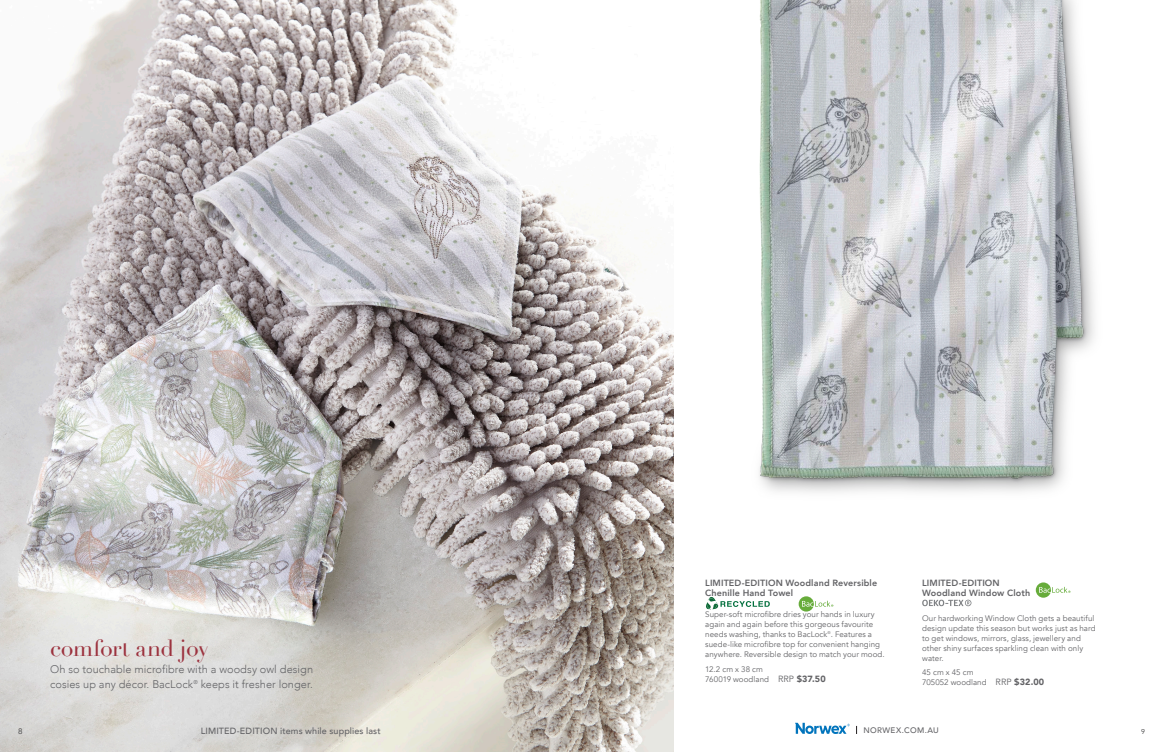
<style>
.page{position:relative;width:1163px;height:752px;background:#fff}
.page>*{position:absolute;margin:0;border:0;box-sizing:border-box;transform-origin:0 0}
.Headline_Center_-_Di{font:23px "Didot";letter-spacing:-.025em;color:#9c323e}
.Subhead_Left_-_Aveni{font:300 11px/15px "Avenir";letter-spacing:.005em;color:#636366}
.Product_Name___Aveni{font:800 9px/10px "Avenir";letter-spacing:.015em;color:#636366}
.t1{font:500 9px "Avenir";letter-spacing:.01em;color:#636366}
.Product_Description{font:8px/10px "Avenir";letter-spacing:.005em;color:#636366}
.Size_Color_SKU_Price{font:8px/10px "Avenir";letter-spacing:.005em;color:#636366}
.t2{font:500 8px "Avenir";letter-spacing:.045em;color:#636366}
.t3{font:8px "Avenir";color:#3e3e3f}
.t4{font:7px "Avenir";color:#3e3e3f}
.s1{font-size:9px}
.s2{font-weight:900;font-size:9px}
</style>
<div class="page">
<img style="left:0;top:0;width:673px;height:751px">
<img style="left:759px;top:0;width:336px;height:493px">
<svg style="left:795px;top:722px;width:54px;height:11px"></svg>
<svg style="left:798px;top:596px;width:35px;height:15px"></svg>
<svg style="left:706px;top:597px;width:63px;height:12px"></svg>
<svg style="left:1035px;top:582px;width:35px;height:15px"></svg>
<svg style="left:922px;top:599px;width:49px;height:7px"></svg>
<p class="Headline_Center_-_Di" style="left:50px;top:633px;width:160px">comfort and joy</p>
<p class="Subhead_Left_-_Aveni" style="left:50px;top:661px;width:264px">Oh so touchable microfibre with a woodsy owl design cosies up any décor. BacLock<sup>®</sup> keeps it fresher longer.</p>
<p class="Product_Name___Aveni" style="left:705px;top:577px;width:173px">LIMITED-EDITION Woodland Reversible<br>Chenille Hand Towel</p>
<p class="Product_Description" style="left:705px;top:609px;width:181px">Super-soft microfibre dries your hands in luxury again and again before this gorgeous favourite needs washing, thanks to BacLock<sup>®</sup>. Features a suede-like microfibre top for convenient hanging anywhere. Reversible design to match your mood.</p>
<p class="Size_Color_SKU_Price" style="left:705px;top:663px;width:122px">12.2 cm x 38 cm<br>760019 woodland <span class="s1">RRP</span> <span class="s2">$37.50</span></p>
<p class="Product_Name___Aveni" style="left:922px;top:577px;width:110px">LIMITED-EDITION<br>Woodland Window Cloth</p>
<p class="Product_Description" style="left:922px;top:612px;width:175px">Our hardworking Window Cloth gets a beautiful design update this season but works just as hard to get windows, mirrors, glass, jewellery and other shiny surfaces sparkling clean with only water.</p>
<p class="Size_Color_SKU_Price" style="left:922px;top:667px;width:124px">45 cm x 45 cm<br>705052 woodland <span class="s1">RRP</span> <span class="s2">$32.00</span></p>
<p class="t3" style="left:18px;top:726px;width:6px">8</p>
<p class="t1" style="left:201px;top:722px;width:182px">LIMITED-EDITION items while supplies last</p>
<p class="t2" style="left:863px;top:723px;width:77px">NORWEX.COM.AU</p>
<p class="t4" style="left:1140px;top:727px;width:5px">9</p>
</div>
